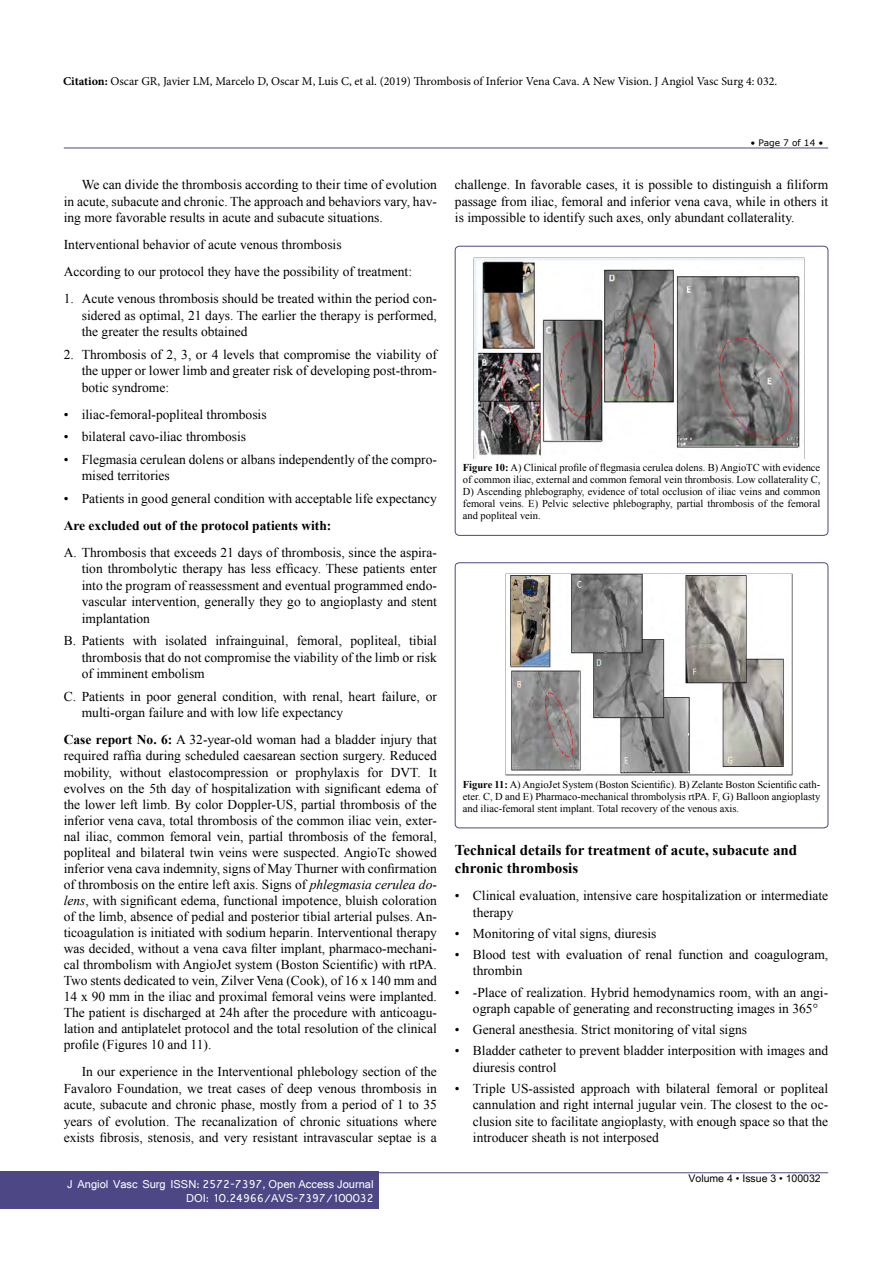
<style>
.page{position:relative;width:893px;height:1263px;background:#fff}
.page>*{position:absolute;margin:0;border:0;box-sizing:border-box;transform-origin:0 0}
.t1{font:700 15px/18px "Times New Roman";color:#000}
.t2{font:13.5px/16.5px "Times New Roman";color:#000;text-align:justify}
.t3{font:700 13.5px "Times New Roman";color:#000}
.t4{font:12px "Minion Pro";color:#000}
.t5{font:12px/14.2px "Shruti";color:#fff;text-align:right}
.t6{font:10.5px/12px "Times New Roman";color:#000;text-align:justify}
.t7{font:10.5px "Arial Unicode MS";color:#000}
.t8{font:9px "MS Reference Sans Serif";color:#000}
.s1{font-weight:700}
.s2{font-style:italic}
</style>
<div class="page">
<hr style="left:64px;top:148px;width:764px;height:1px;background:#4d4785">
<hr style="left:64px;top:1172px;width:764px;height:1px;background:#4d4785">
<div style="left:0;top:1171px;width:378px;height:38px;background:#4d4785"></div>
<div style="left:455px;top:246px;width:373px;height:290px;border:1px solid #4d4785;border-radius:4px"></div>
<div style="left:455px;top:563px;width:373px;height:265px;border:1px solid #4d4785;border-radius:4px"></div>
<img style="left:473px;top:258px;width:331px;height:201px">
<img style="left:505px;top:573px;width:287px;height:202px">
<p class="t4" style="left:63px;top:73px;width:716px"><span class="s1">Citation:</span> Oscar GR, Javier LM, Marcelo D, Oscar M, Luis C, et al. (2019) Thrombosis of Inferior Vena Cava. A New Vision. J Angiol Vasc Surg 4: 032.</p>
<p class="t2" style="left:64px;top:176px;width:375px;text-indent:18px">We can divide the thrombosis according to their time of evolution in acute, subacute and chronic. The approach and behaviors vary, hav&shy;ing more favorable results in acute and subacute situations.</p>
<p class="t2" style="left:64px;top:231px;width:350px;line-height:27px">Interventional behavior of acute venous thrombosis<br>According to our protocol they have the possibility of treatment:</p>
<p class="t2" style="left:82px;top:290px;width:357px;text-indent:-18px">1. Acute venous thrombosis should be treated within the period con&shy;sidered as optimal, 21 days. The earlier the therapy is performed, the greater the results obtained</p>
<p class="t2" style="left:82px;top:346px;width:357px;text-indent:-18px">2. Thrombosis of 2, 3, or 4 levels that compromise the viability of the upper or lower limb and greater risk of developing post-throm&shy;botic syndrome:</p>
<p class="t2" style="left:64px;top:406px;width:204px">• iliac-femoral-popliteal thrombosis</p>
<p class="t2" style="left:64px;top:428px;width:184px">• bilateral cavo-iliac thrombosis</p>
<p class="t2" style="left:82px;top:451px;width:357px;text-indent:-18px">• Flegmasia cerulean dolens or albans independently of the compro&shy;mised territories</p>
<p class="t2" style="left:64px;top:490px;width:375px">• Patients in good general condition with acceptable life expectancy</p>
<p class="t3" style="left:64px;top:516px;width:269px">Are excluded out of the protocol patients with:</p>
<p class="t2" style="left:82px;top:544px;width:357px;text-indent:-18px">A. Thrombosis that exceeds 21 days of thrombosis, since the aspira&shy;tion thrombolytic therapy has less efficacy. These patients enter into the program of reassessment and eventual programmed endo&shy;vascular intervention, generally they go to angioplasty and stent implantation</p>
<p class="t2" style="left:82px;top:632px;width:357px;text-indent:-18px">B. Patients with isolated infrainguinal, femoral, popliteal, tibial thrombosis that do not compromise the viability of the limb or risk of imminent embolism</p>
<p class="t2" style="left:82px;top:688px;width:357px;text-indent:-18px">C. Patients in poor general condition, with renal, heart failure, or multi-organ failure and with low life expectancy</p>
<p class="t2" style="left:64px;top:732px;width:375px;line-height:16px"><span class="s1">Case report No. 6:</span> A 32-year-old woman had a bladder injury that required raffia during scheduled caesarean section surgery. Reduced mobility, without elastocompression or prophylaxis for DVT. It evolves on the 5th day of hospitalization with significant edema of the lower left limb. By color Doppler-US, partial thrombosis of the inferior vena cava, total thrombosis of the common iliac vein, exter&shy;nal iliac, common femoral vein, partial thrombosis of the femoral, popliteal and bilateral twin veins were suspected. AngioTc showed inferior vena cava indemnity, signs of May Thurner with confirmation of thrombosis on the entire left axis. Signs of <span class="s2">phlegmasia cerulea do&shy;lens</span>, with significant edema, functional impotence, bluish coloration of the limb, absence of pedial and posterior tibial arterial pulses. An&shy;ticoagulation is initiated with sodium heparin. Interventional therapy was decided, without a vena cava filter implant, pharmaco-mechani&shy;cal thrombolism with AngioJet system (Boston Scientific) with rtPA.<br>Two stents dedicated to vein, Zilver Vena (Cook), of 16 x 140 mm and 14 x 90 mm in the iliac and proximal femoral veins were implanted.<br>The patient is discharged at 24h after the procedure with anticoagu&shy;lation and antiplatelet protocol and the total resolution of the clinical profile (Figures 10 and 11).</p>
<p class="t2" style="left:64px;top:1063px;width:375px;text-indent:18px">In our experience in the Interventional phlebology section of the Favaloro Foundation, we treat cases of deep venous thrombosis in acute, subacute and chronic phase, mostly from a period of 1 to 35 years of evolution. The recanalization of chronic situations where exists fibrosis, stenosis, and very resistant intravascular septae is a</p>
<p class="t5" style="left:67px;top:1176px;width:308px">J Angiol Vasc Surg ISSN: 2572-7397, Open Access Journal<br>DOI: 10.24966/AVS-7397/100032</p>
<p class="t8" style="left:750px;top:137px;width:75px">• Page 7 of 14 •</p>
<p class="t2" style="left:455px;top:176px;width:375px">challenge. In favorable cases, it is possible to distinguish a filiform passage from iliac, femoral and inferior vena cava, while in others it is impossible to identify such axes, only abundant collaterality.</p>
<p class="t6" style="left:463px;top:461px;width:359px"><span class="s1">Figure 10:</span> A) Clinical profile of flegmasia cerulea dolens. B) AngioTC with evidence of common iliac, external and common femoral vein thrombosis. Low collaterality C, D) Ascending phlebography, evidence of total occlusion of iliac veins and common femoral veins. E) Pelvic selective phlebography, partial thrombosis of the femoral and popliteal vein.</p>
<p class="t6" style="left:463px;top:778px;width:359px"><span class="s1">Figure 11:</span> A) AngioJet System (Boston Scientific). B) Zelante Boston Scientific cath&shy;eter. C, D and E) Pharmaco-mechanical thrombolysis rtPA. F, G) Balloon angioplasty and iliac-femoral stent implant. Total recovery of the venous axis.</p>
<p class="t1" style="left:455px;top:841px;width:344px">Technical details for treatment of acute, subacute and chronic thrombosis</p>
<p class="t2" style="left:473px;top:887px;width:357px;text-indent:-18px">• Clinical evaluation, intensive care hospitalization or intermediate therapy</p>
<p class="t2" style="left:455px;top:925px;width:203px">• Monitoring of vital signs, diuresis</p>
<p class="t2" style="left:473px;top:946px;width:357px;text-indent:-18px">• Blood test with evaluation of renal function and coagulogram, thrombin</p>
<p class="t2" style="left:455px;top:983px;width:375px;text-align:center">• -Place of realization. Hybrid hemodynamics room, with an angi&shy;ograph capable of generating and reconstructing images in 365°</p>
<p class="t2" style="left:455px;top:1021px;width:294px">• General anesthesia. Strict monitoring of vital signs</p>
<p class="t2" style="left:473px;top:1042px;width:357px;text-indent:-18px">• Bladder catheter to prevent bladder interposition with images and diuresis control</p>
<p class="t2" style="left:473px;top:1079px;width:357px;text-indent:-18px">• Triple US-assisted approach with bilateral femoral or popliteal cannulation and right internal jugular vein. The closest to the oc&shy;clusion site to facilitate angioplasty, with enough space so that the introducer sheath is not interposed</p>
<p class="t7" style="left:688px;top:1170px;width:134px">Volume 4 • Issue 3 • 100032</p>
</div>
